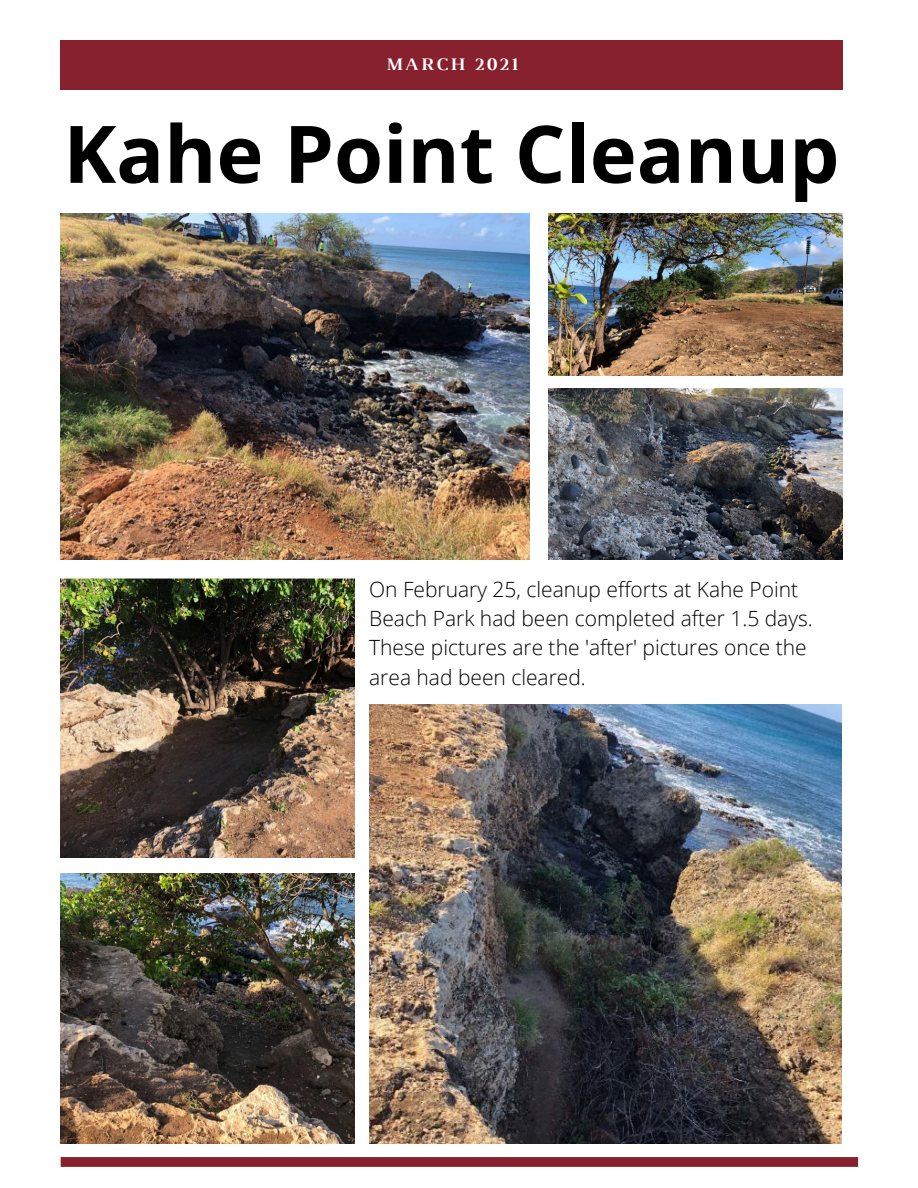
<style>
.page{position:relative;width:918px;height:1188px;background:#fff}
.page>*{position:absolute;margin:0;border:0;box-sizing:border-box;transform-origin:0 0}
.t1{font:700 79.5px "Open Sans";color:#000}
.t2{font:300 21px/29.2px "Open Sans";color:#000}
.t3{font:700 18px "Luthier";letter-spacing:.14em;color:#fff}
</style>
<div class="page">
<div style="left:61px;top:41px;width:782px;height:49px;background:#86212d"></div>
<svg style="left:61px;top:1157px;width:797px;height:10px;background:#882430"></svg>
<img style="left:61px;top:213px;width:469px;height:347px">
<img style="left:61px;top:577px;width:293px;height:281px">
<img style="left:549px;top:389px;width:294px;height:171px">
<img style="left:549px;top:213px;width:294px;height:162px">
<img style="left:61px;top:873px;width:293px;height:270px">
<img style="left:369px;top:705px;width:473px;height:439px">
<p class="t3" style="left:386px;top:58px;width:133px">MARCH 2021</p>
<p class="t1" style="left:63px;top:98px;width:778px">Kahe Point Cleanup</p>
<p class="t2" style="left:369px;top:574px;width:445px">On February 25, cleanup efforts at Kahe Point Beach Park had been completed after 1.5 days.<br>These pictures are the 'after' pictures once the area had been cleared.</p>
</div>
